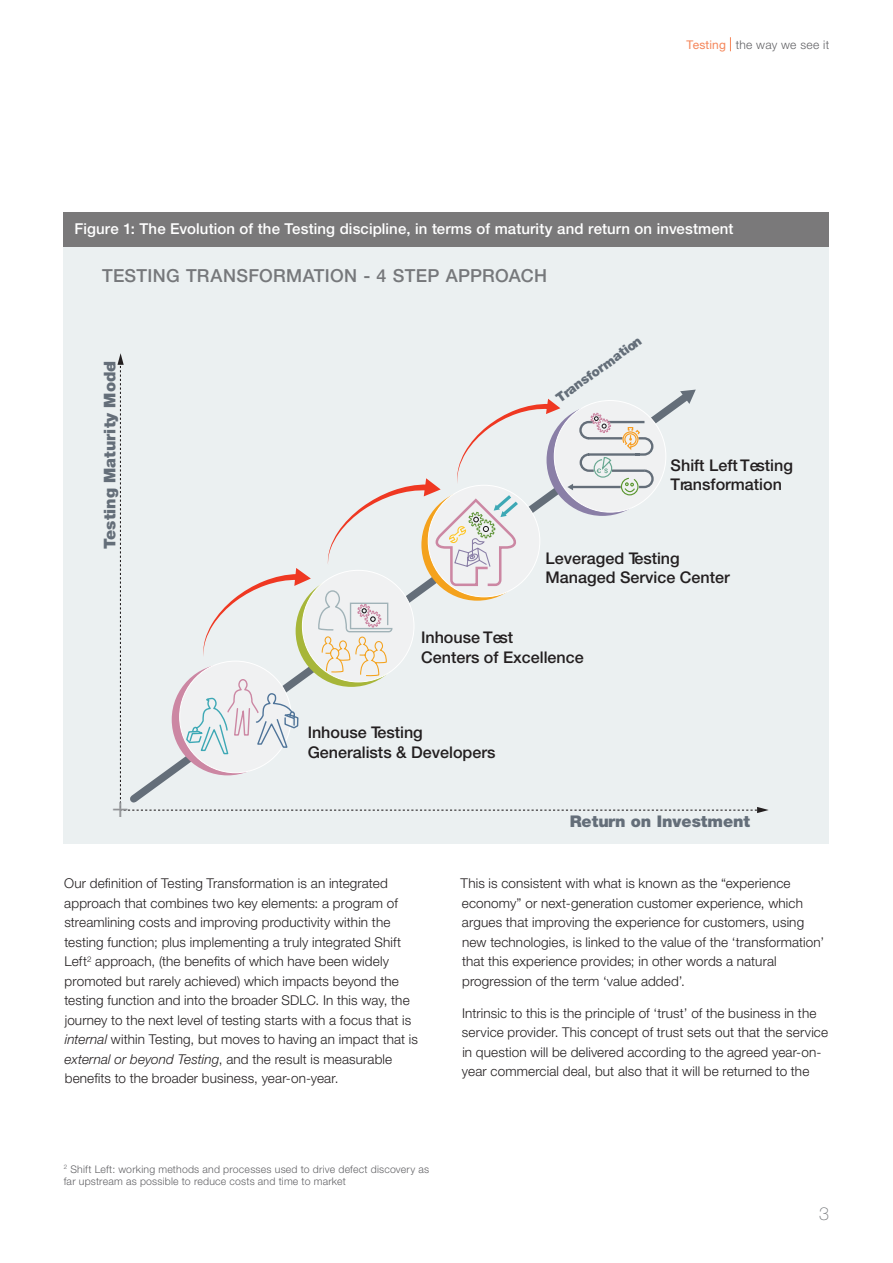
<style>
.page{position:relative;width:893px;height:1263px;background:#fff}
.page>*{position:absolute;margin:0;border:0;box-sizing:border-box;transform-origin:0 0}
.t1{font:27.9px "Myriad Pro";color:#919396}
.footer-folioLeft{font:500 18px "Helvetica Neue LT Std";letter-spacing:.02em;color:#76787b}
.footer-rightNumber{font:100 18px "Helvetica Neue LT Std";color:#76787b}
.t2{font:500 16.2px/19.4px "Helvetica Neue LT Std";color:#231f20}
.t3{font:900 16.2px "Helvetica Neue LT Std";color:#646e79}
.figure-title{font:500 15px "Helvetica Neue LT Std";letter-spacing:.005em;color:#fff}
.text{font:300 13.5px/19.5px "Helvetica Neue LT Std";letter-spacing:.01em;color:#231f20}
.t4{font:900 13.2px "Helvetica Neue LT Std";color:#646e79}
.header-identifier{font:300 12px "Helvetica Neue LT Std";letter-spacing:.02em;color:#636366}
.t5{font:12px "Helvetica Neue LT Std";letter-spacing:.01em;color:#f58559}
.footnote_copy{font:300 10.5px/12px "Helvetica Neue LT Std";letter-spacing:.02em;color:#636366}
.s1{font-style:italic}
</style>
<div class="page">
<svg style="left:730px;top:37px;width:1px;height:14px"></svg>
<div style="left:64px;top:213px;width:765px;height:631px;background:#ebf0f1"></div>
<svg style="left:117px;top:353px;width:652px;height:460px"></svg>
<div style="left:64px;top:213px;width:765px;height:34px;background:#7a797a"></div>
<p class="t5" style="left:687px;top:37px;width:41px">Testing</p>
<p class="header-identifier" style="left:736px;top:37px;width:95px">the way we see it</p>
<p class="figure-title" style="left:75px;top:220px;width:660px">Figure 1: The Evolution of the Testing discipline, in terms of maturity and return on investment</p>
<p class="footer-folioLeft" style="left:102px;top:265px;width:446px">TESTING TRANSFORMATION - 4 STEP APPROACH</p>
<p class="t3" style="left:100px;top:549px;width:190px;rotate:-90deg">Testing Maturity Model</p>
<h1 class="t1" style="left:112px;top:791px;width:18px">+</h1>
<p class="t4" style="left:553px;top:393px;width:104px;rotate:-36deg">Transformation</p>
<p class="t2" style="left:671px;top:455px;width:124px">Shift Left Testing<br>Transformation</p>
<p class="t2" style="left:546px;top:548px;width:186px">Leveraged Testing<br>Managed Service Center</p>
<p class="t2" style="left:421px;top:628px;width:164px">Inhouse Test<br>Centers of Excellence</p>
<p class="t2" style="left:308px;top:723px;width:189px">Inhouse Testing<br>Generalists &amp; Developers</p>
<p class="t3" style="left:570px;top:812px;width:182px">Return on Investment</p>
<p class="text" style="left:64px;top:873px;width:355px">Our definition of Testing Transformation is an integrated approach that combines two key elements: a program of streamlining costs and improving productivity within the testing function; plus implementing a truly integrated Shift Left<sup>2</sup> approach, (the benefits of which have been widely promoted but rarely achieved) which impacts beyond the testing function and into the broader SDLC. In this way, the journey to the next level of testing starts with a focus that is <span class="s1">internal</span> within Testing, but moves to having an impact that is <span class="s1">external or beyond Testing</span>, and the result is measurable benefits to the broader business, year-on-year.</p>
<p class="text" style="left:461px;top:873px;width:365px">This is consistent with what is known as the “experience economy” or next-generation customer experience, which argues that improving the experience for customers, using new technologies, is linked to the value of the ‘transformation’ that this experience provides; in other words a natural progression of the term ‘value added’.</p>
<p class="text" style="left:462px;top:1003px;width:368px">Intrinsic to this is the principle of ‘trust’ of the business in the service provider. This concept of trust sets out that the service in question will be delivered according to the agreed year-on&shy;year commercial deal, but also that it will be returned to the</p>
<p class="footnote_copy" style="left:64px;top:1163px;width:367px"><sup>2</sup> Shift Left: working methods and processes used to drive defect discovery as far upstream as possible to reduce costs and time to market</p>
<p class="footer-rightNumber" style="left:819px;top:1204px;width:12px">3</p>
</div>
